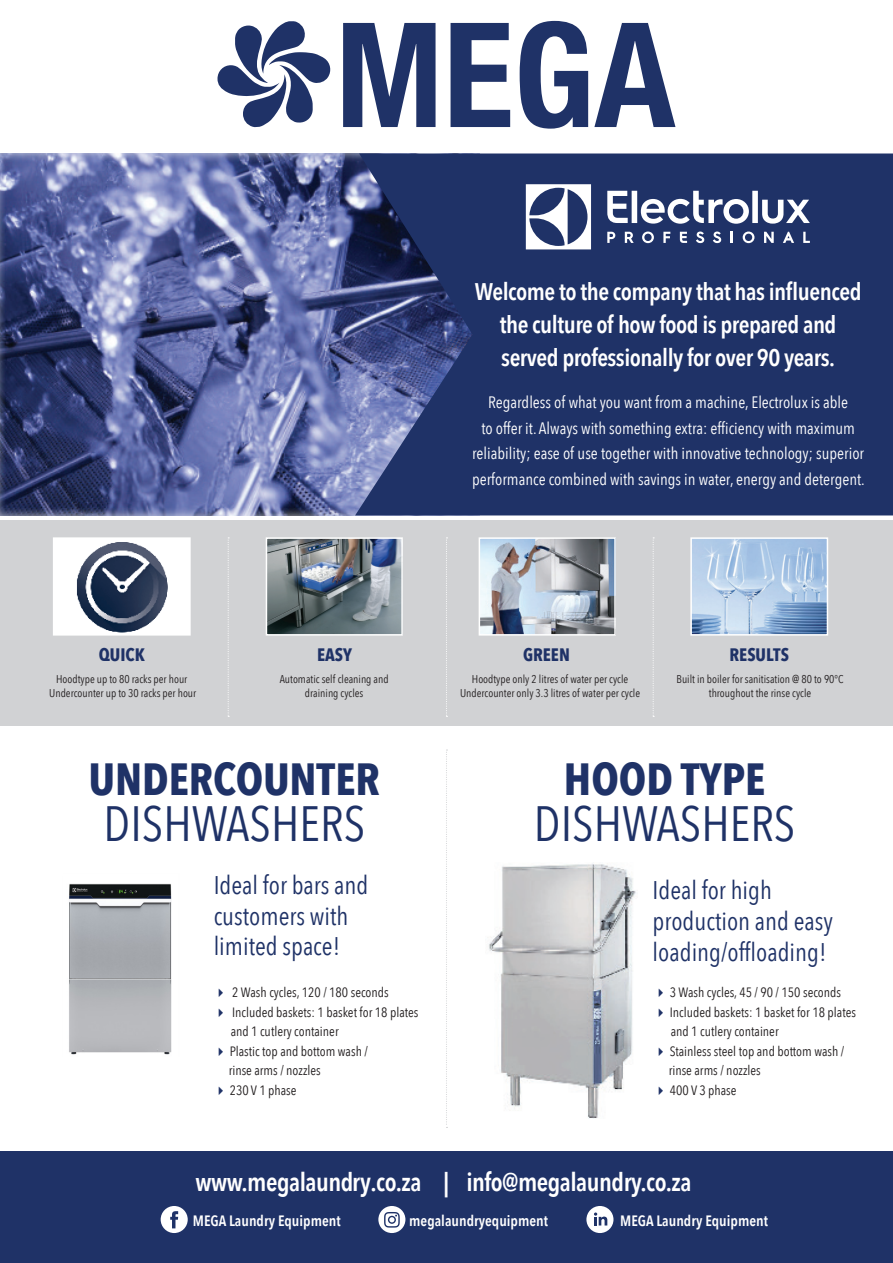
<style>
.page{position:relative;width:893px;height:1263px;background:#fff}
.page>*{position:absolute;margin:0;border:0;box-sizing:border-box;transform-origin:0 0}
.t1{font:49.5px "Avenir Next Condensed";color:#1f3267}
.t2{font:700 45px "Avenir Next Condensed";color:#1f3267}
.t3{font:25.5px/30.8px "Avenir Next Condensed";color:#1f3267}
.t4{font:600 25.5px "Avenir Next Condensed";letter-spacing:-.02em;color:#fff}
.t5{font:600 24px/33px "Avenir Next Condensed";letter-spacing:-.02em;color:#fff;text-align:center}
.t6{font:700 18px "Avenir Next Condensed";color:#1f3267}
.t7{font:16.5px/25.5px "Avenir Next Condensed";color:#fff;text-align:center}
.t8{font:600 15px "Avenir Next Condensed";color:#fff}
.t9{font:13.5px/19.5px "Avenir Next Condensed";color:#231f20}
.t10{font:11.25px/13.5px "Avenir Next Condensed";color:#231f20;text-align:center}
.s1{color:#1f3267}
</style>
<div class="page">
<div style="left:0;top:1151px;width:893px;height:112px;background:#1f3267"></div>
<div style="left:0;top:520px;width:893px;height:206px;background:#d1d2d4"></div>
<img style="left:269px;top:540px;width:131px;height:93px">
<div style="left:266px;top:537px;width:137px;height:99px;border:2px solid #fff"></div>
<img style="left:56px;top:540px;width:132px;height:93px">
<div style="left:53px;top:537px;width:138px;height:99px;border:2px solid #fff"></div>
<svg style="left:446px;top:749px;width:1px;height:379px"></svg>
<div style="left:0;top:153px;width:517px;height:363px;background:#fff;opacity:.75"></div>
<svg style="left:355px;top:153px;width:538px;height:362px;background:#24366b"></svg>
<svg style="left:228px;top:537px;width:1px;height:180px"></svg>
<svg style="left:446px;top:537px;width:1px;height:180px"></svg>
<svg style="left:653px;top:537px;width:1px;height:180px"></svg>
<img style="left:482px;top:540px;width:131px;height:93px">
<div style="left:479px;top:537px;width:137px;height:99px;border:2px solid #fff"></div>
<svg style="left:343px;top:23px;width:93px;height:104px"></svg>
<svg style="left:451px;top:23px;width:59px;height:104px"></svg>
<svg style="left:520px;top:21px;width:68px;height:108px"></svg>
<svg style="left:594px;top:23px;width:81px;height:104px"></svg>
<svg style="left:217px;top:21px;width:114px;height:106px"></svg>
<img style="left:693px;top:540px;width:132px;height:93px">
<div style="left:690px;top:537px;width:138px;height:99px;border:2px solid #fff"></div>
<svg style="left:526px;top:184px;width:65px;height:65px"></svg>
<svg style="left:607px;top:191px;width:203px;height:33px"></svg>
<svg style="left:803px;top:232px;width:7px;height:11px"></svg>
<svg style="left:743px;top:232px;width:11px;height:11px"></svg>
<svg style="left:731px;top:232px;width:2px;height:11px"></svg>
<svg style="left:713px;top:232px;width:8px;height:11px"></svg>
<svg style="left:696px;top:232px;width:8px;height:11px"></svg>
<svg style="left:680px;top:232px;width:7px;height:11px"></svg>
<svg style="left:663px;top:232px;width:7px;height:11px"></svg>
<svg style="left:642px;top:232px;width:12px;height:11px"></svg>
<svg style="left:625px;top:232px;width:9px;height:11px"></svg>
<svg style="left:607px;top:232px;width:8px;height:11px"></svg>
<svg style="left:783px;top:232px;width:11px;height:11px"></svg>
<svg style="left:764px;top:232px;width:10px;height:11px"></svg>
<div style="left:161px;top:1206px;width:27px;height:27px;background:#fff;border-radius:50%"></div>
<svg style="left:170px;top:1211px;width:8px;height:17px"></svg>
<div style="left:378px;top:1206px;width:27px;height:27px;background:#fff;border-radius:50%"></div>
<svg style="left:384px;top:1212px;width:16px;height:15px"></svg>
<div style="left:586px;top:1206px;width:27px;height:27px;background:#fff;border-radius:50%"></div>
<img style="left:489px;top:864px;width:147px;height:254px">
<svg style="left:594px;top:1212px;width:13px;height:13px"></svg>
<img style="left:69px;top:883px;width:103px;height:172px">
<p class="t6" style="left:99px;top:644px;width:48px">QUICK</p>
<p class="t10" style="left:56px;top:672px;width:133px">Hoodtype up to 80 racks per hour</p>
<p class="t10" style="left:49px;top:686px;width:149px">Undercounter up to 30 racks per hour</p>
<p class="t6" style="left:317px;top:644px;width:36px">EASY</p>
<p class="t10" style="left:280px;top:672px;width:111px">Automatic self cleaning and</p>
<p class="t10" style="left:305px;top:686px;width:60px">draining cycles</p>
<p class="t2" style="left:89px;top:751px;width:292px">UNDERCOUNTER</p>
<p class="t1" style="left:104px;top:781px;width:263px">DISHWASHERS</p>
<p class="t5" style="left:475px;top:274px;width:388px">Welcome to the company that has influenced the culture of how food is prepared and served professionally for over 90 years.</p>
<p class="t7" style="left:472px;top:389px;width:394px">Regardless of what you want from a machine, Electrolux is able<br>to offer it. Always with something extra: efficiency with maximum reliability; ease of use together with innovative technology; superior performance combined with savings in water, energy and detergent.</p>
<p class="t6" style="left:523px;top:644px;width:48px">GREEN</p>
<p class="t10" style="left:460px;top:672px;width:181px">Hoodtype only 2 litres of water per cycle<br>Undercounter only 3.3 litres of water per cycle</p>
<p class="t6" style="left:729px;top:644px;width:61px">RESULTS</p>
<p class="t10" style="left:676px;top:672px;width:169px">Built in boiler for sanitisation @ 80 to 90°C</p>
<p class="t10" style="left:709px;top:686px;width:104px">throughout the rinse cycle</p>
<p class="t2" style="left:564px;top:751px;width:203px">HOOD TYPE</p>
<p class="t1" style="left:534px;top:781px;width:263px">DISHWASHERS</p>
<p class="t3" style="left:214px;top:868px;width:156px">Ideal for bars and customers with limited space!</p>
<p class="t3" style="left:653px;top:873px;width:182px">Ideal for high production and easy loading/offloading!</p>
<p class="t9" style="left:214px;top:982px;width:177px"><span class="s1">✔</span> 2 Wash cycles, 120 / 180 seconds</p>
<p class="t9" style="left:231px;top:1001px;width:189px;text-indent:-17px"><span class="s1">✔</span> Included baskets: 1 basket for 18 plates and 1 cutlery container</p>
<p class="t9" style="left:229px;top:1040px;width:141px;text-indent:-15px"><span class="s1">✔</span> Plastic top and bottom wash / rinse arms / nozzles</p>
<p class="t9" style="left:214px;top:1079px;width:84px"><span class="s1">✔</span> 230 V 1 phase</p>
<p class="t9" style="left:654px;top:982px;width:189px"><span class="s1">✔</span> 3 Wash cycles, 45 / 90 / 150 seconds</p>
<p class="t9" style="left:671px;top:1001px;width:187px;text-indent:-17px"><span class="s1">✔</span> Included baskets: 1 basket for 18 plates and 1 cutlery container</p>
<p class="t9" style="left:669px;top:1040px;width:177px;text-indent:-15px"><span class="s1">✔</span> Stainless steel top and bottom wash / rinse arms / nozzles</p>
<p class="t9" style="left:654px;top:1079px;width:84px"><span class="s1">✔</span> 400 V 3 phase</p>
<p class="t4" style="left:195px;top:1160px;width:498px">www.megalaundry.co.za | info@megalaundry.co.za</p>
<p class="t8" style="left:193px;top:1208px;width:149px">MEGA Laundry Equipment</p>
<p class="t8" style="left:409px;top:1208px;width:140px">megalaundryequipment</p>
<p class="t8" style="left:620px;top:1208px;width:149px">MEGA Laundry Equipment</p>
</div>
